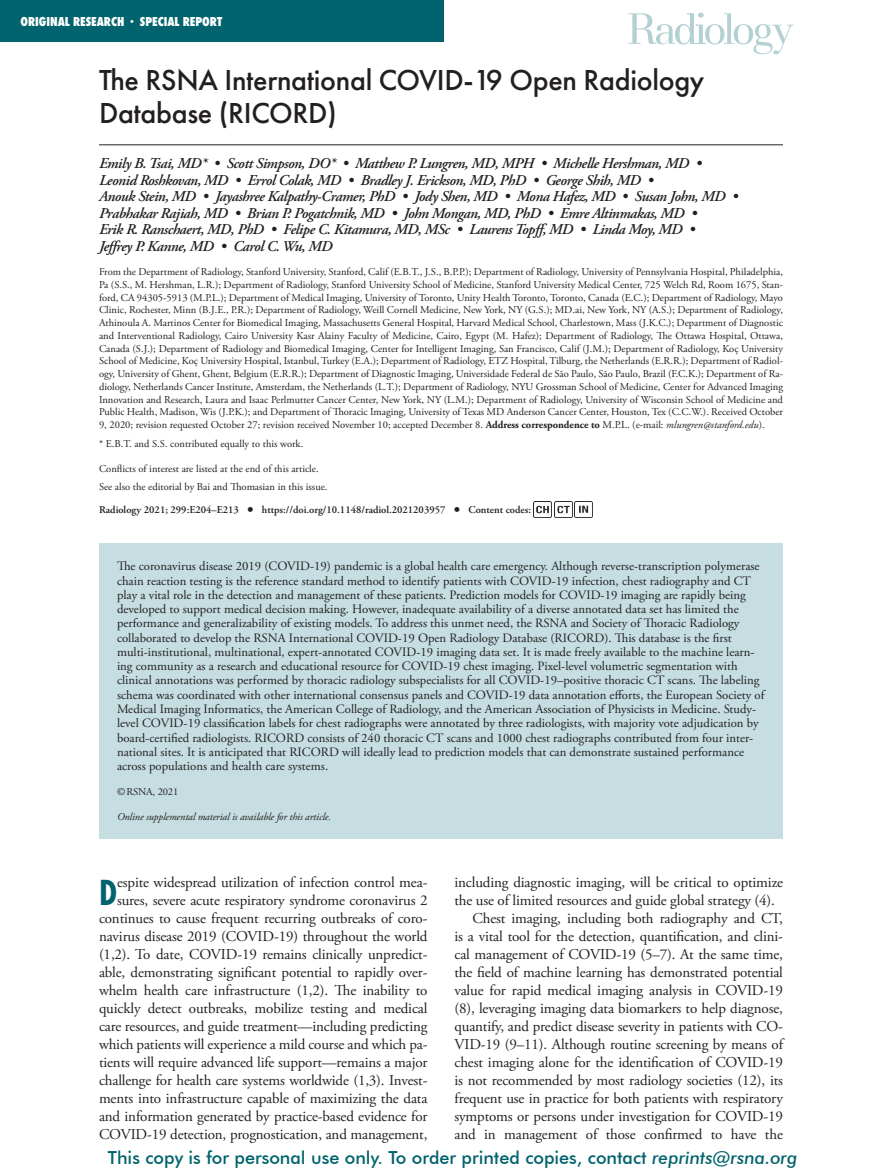
<style>
.page{position:relative;width:891px;height:1175px;background:#fff}
.page>*{position:absolute;margin:0;border:0;box-sizing:border-box;transform-origin:0 0}
.t1{font:700 37.8px "Futura PT Cond";color:#00636d}
.t2{font:500 30px/33px "Futura PT";letter-spacing:-.01em;color:#231f20}
.t3{font:500 18px "Futura BT";color:#00636d}
.t4{font:15px/18px "Adobe Garamond Pro";letter-spacing:-.01em;color:#231f20;text-align:right}
.t5{font:italic 600 15px/16.5px "Adobe Garamond Pro";letter-spacing:-.03em;color:#231f20}
.t6{font:800 13.5px "Futura PT Cond";color:#fff}
.t7{font:12.75px/14.2px "Adobe Garamond Pro";color:#231f20}
.t8{font:10.5px/12.8px "Adobe Garamond Pro";color:#231f20;text-align:justify}
.t9{font:600 10.5px "Adobe Garamond Pro";color:#231f20}
.t10{font:italic 10.5px "Adobe Garamond Pro";letter-spacing:-.01em;color:#231f20}
.s1{font-size:10.5px}
.s2{font-weight:700}
.s3{font-style:italic}
.s4{font-size:16.5px}
</style>
<div class="page">
<div style="left:0;top:0;width:444px;height:42px;background:#00636d"></div>
<hr style="left:99px;top:144px;width:684px;height:1px;background:#231f20">
<img style="left:534px;top:501px;width:18px;height:16px">
<img style="left:554px;top:501px;width:18px;height:16px">
<img style="left:575px;top:501px;width:18px;height:16px">
<div style="left:99px;top:543px;width:684px;height:295px;background:#c6dee1"></div>
<svg style="left:629px;top:13px;width:164px;height:41px"></svg>
<p class="t6" style="left:20px;top:14px;width:203px">ORIGINAL RESEARCH <span class="s1">•</span> SPECIAL REPORT</p>
<h2 class="t2" style="left:99px;top:64px;width:607px">The RSNA International COVID-19 Open Radiology<br>Database (RICORD)</h2>
<p class="t5" style="left:99px;top:156px;width:641px">Emily B. Tsai, MD* • Scott Simpson, DO* • Matthew P. Lungren, MD, MPH • Michelle Hershman, MD • Leonid Roshkovan, MD • Errol Colak, MD • Bradley J. Erickson, MD, PhD • George Shih, MD •<br>Anouk Stein, MD • Jayashree Kalpathy-Cramer, PhD • Jody Shen, MD • Mona Hafez, MD • Susan John, MD • Prabhakar Rajiah, MD • Brian P. Pogatchnik, MD • John Mongan, MD, PhD • Emre Altinmakas, MD •<br>Erik R. Ranschaert, MD, PhD • Felipe C. Kitamura, MD, MSc • Laurens Topff, MD • Linda Moy, MD •<br>Jeffrey P. Kanne, MD • Carol C. Wu, MD</p>
<p class="t8" style="left:99px;top:266px;width:686px">From the Department of Radiology, Stanford University, Stanford, Calif (E.B.T., J.S., B.P.P.); Department of Radiology, University of Pennsylvania Hospital, Philadelphia, Pa (S.S., M. Hershman, L.R.); Department of Radiology, Stanford University School of Medicine, Stanford University Medical Center, 725 Welch Rd, Room 1675, Stan&shy;ford, CA 94305-5913 (M.P.L.); Department of Medical Imaging, University of Toronto, Unity Health Toronto, Toronto, Canada (E.C.); Department of Radiology, Mayo Clinic, Rochester, Minn (B.J.E., P.R.); Department of Radiology, Weill Cornell Medicine, New York, NY (G.S.); MD.ai, New York, NY (A.S.); Department of Radiology, Athinoula A. Martinos Center for Biomedical Imaging, Massachusetts General Hospital, Harvard Medical School, Charlestown, Mass (J.K.C.); Department of Diagnostic and Interventional Radiology, Cairo University Kasr Alainy Faculty of Medicine, Cairo, Egypt (M. Hafez); Department of Radiology, The Ottawa Hospital, Ottawa, Canada (S.J.); Department of Radiology and Biomedical Imaging, Center for Intelligent Imaging, San Francisco, Calif (J.M.); Department of Radiology, Koç University School of Medicine, Koç University Hospital, Istanbul, Turkey (E.A.); Department of Radiology, ETZ Hospital, Tilburg, the Netherlands (E.R.R.); Department of Radiol&shy;ogy, University of Ghent, Ghent, Belgium (E.R.R.); Department of Diagnostic Imaging, Universidade Federal de São Paulo, São Paulo, Brazil (F.C.K.); Department of Ra&shy;diology, Netherlands Cancer Institute, Amsterdam, the Netherlands (L.T.); Department of Radiology, NYU Grossman School of Medicine, Center for Advanced Imaging Innovation and Research, Laura and Isaac Perlmutter Cancer Center, New York, NY (L.M.); Department of Radiology, University of Wisconsin School of Medicine and Public Health, Madison, Wis (J.P.K.); and Department of Thoracic Imaging, University of Texas MD Anderson Cancer Center, Houston, Tex (C.C.W.). Received October 9, 2020; revision requested October 27; revision received November 10; accepted December 8. <span class="s2">Address correspondence to</span> M.P.L. (e-mail: <span class="s3">mlungren@stanford.edu</span>).</p>
<p class="t8" style="left:99px;top:437px;width:206px">* E.B.T. and S.S. contributed equally to this work.</p>
<p class="t8" style="left:99px;top:459px;width:230px;line-height:18.8px">Conflicts of interest are listed at the end of this article.<br>See also the editorial by Bai and Thomasian in this issue.</p>
<p class="t9" style="left:99px;top:503px;width:434px">Radiology 2021; 299:E204–E213 <span class="s4">•</span> https://doi.org/10.1148/radiol.2021203957 <span class="s4">•</span> Content codes:</p>
<p class="t7" style="left:117px;top:559px;width:649px">The coronavirus disease 2019 (COVID-19) pandemic is a global health care emergency. Although reverse-transcription polymerase chain reaction testing is the reference standard method to identify patients with COVID-19 infection, chest radiography and CT play a vital role in the detection and management of these patients. Prediction models for COVID-19 imaging are rapidly being developed to support medical decision making. However, inadequate availability of a diverse annotated data set has limited the performance and generalizability of existing models. To address this unmet need, the RSNA and Society of Thoracic Radiology collaborated to develop the RSNA International COVID-19 Open Radiology Database (RICORD). This database is the first multi-institutional, multinational, expert-annotated COVID-19 imaging data set. It is made freely available to the machine learn&shy;ing community as a research and educational resource for COVID-19 chest imaging. Pixel-level volumetric segmentation with clinical annotations was performed by thoracic radiology subspecialists for all COVID-19–positive thoracic CT scans. The labeling schema was coordinated with other international consensus panels and COVID-19 data annotation efforts, the European Society of Medical Imaging Informatics, the American College of Radiology, and the American Association of Physicists in Medicine. Study&shy;level COVID-19 classification labels for chest radiographs were annotated by three radiologists, with majority vote adjudication by board-certified radiologists. RICORD consists of 240 thoracic CT scans and 1000 chest radiographs contributed from four inter&shy;national sites. It is anticipated that RICORD will ideally lead to prediction models that can demonstrate sustained performance across populations and health care systems.</p>
<p class="t8" style="left:117px;top:785px;width:63px">©RSNA, 2021</p>
<p class="t10" style="left:117px;top:810px;width:216px">Online supplemental material is available for this article.</p>
<p class="t4" style="left:99px;top:874px;width:330px">espite widespread utilization of infection control mea&shy;sures, severe acute respiratory syndrome coronavirus 2 continues to cause frequent recurring outbreaks of coro&shy;navirus disease 2019 (COVID-19) throughout the world (1,2). To date, COVID-19 remains clinically unpredict&shy;able, demonstrating significant potential to rapidly over&shy;whelm health care infrastructure (1,2). The inability to quickly detect outbreaks, mobilize testing and medical care resources, and guide treatment—including predicting which patients will experience a mild course and which pa&shy;tients will require advanced life support—remains a major challenge for health care systems worldwide (1,3). Invest&shy;ments into infrastructure capable of maximizing the data and information generated by practice-based evidence for COVID-19 detection, prognostication, and management,</p>
<h3 class="t4" style="left:455px;top:874px;width:330px">including diagnostic imaging, will be critical to optimize</h3>
<h1 class="t1" style="left:99px;top:870px;width:20px">D</h1>
<h3 class="t4" style="left:455px;top:892px;width:322px">the use of limited resources and guide global strategy (4).</h3>
<h3 class="t4" style="left:473px;top:910px;width:312px">Chest imaging, including both radiography and CT,</h3>
<h3 class="t4" style="left:455px;top:928px;width:330px">is a vital tool for the detection, quantification, and clini-</h3>
<h3 class="t4" style="left:455px;top:946px;width:330px">cal management of COVID-19 (5–7). At the same time,</h3>
<h3 class="t4" style="left:455px;top:964px;width:330px">the field of machine learning has demonstrated potential</h3>
<h3 class="t4" style="left:455px;top:982px;width:330px">value for rapid medical imaging analysis in COVID-19</h3>
<h3 class="t4" style="left:455px;top:1000px;width:330px">(8), leveraging imaging data biomarkers to help diagnose,</h3>
<h3 class="t4" style="left:455px;top:1018px;width:330px">quantify, and predict disease severity in patients with CO-</h3>
<h3 class="t4" style="left:455px;top:1036px;width:330px">VID-19 (9–11). Although routine screening by means of</h3>
<h3 class="t4" style="left:455px;top:1054px;width:330px">chest imaging alone for the identification of COVID-19</h3>
<h3 class="t4" style="left:455px;top:1072px;width:330px">is not recommended by most radiology societies (12), its</h3>
<h3 class="t4" style="left:455px;top:1090px;width:330px">frequent use in practice for both patients with respiratory</h3>
<h3 class="t4" style="left:455px;top:1108px;width:330px">symptoms or persons under investigation for COVID-19</h3>
<h3 class="t4" style="left:455px;top:1126px;width:330px">and in management of those confirmed to have the</h3>
<h3 class="t3" style="left:108px;top:1146px;width:691px">This copy is for personal use only. To order printed copies, contact <span class="s3">reprints@rsna.org</span></h3>
</div>
